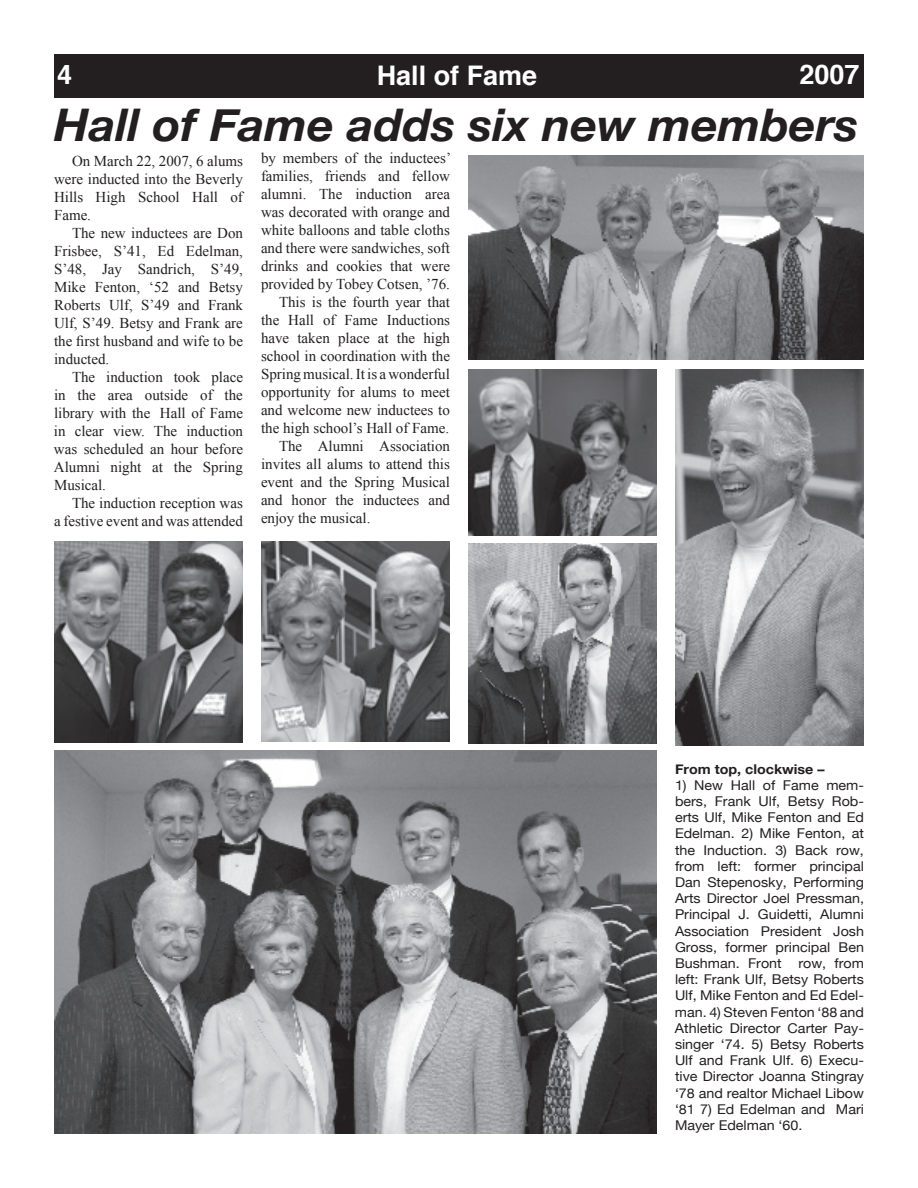
<style>
.page{position:relative;width:918px;height:1188px;background:#fff}
.page>*{position:absolute;margin:0;border:0;box-sizing:border-box;transform-origin:0 0}
.t1{font:italic 700 45px "Helvetica Neue";color:#231f20;scale:1.04 1}
.t2{font:700 27px "Helvetica";color:#fff}
.t3{font:15px/18px "Times New Roman";color:#231f20;text-align:justify}
.t4{font:13.5px/16.2px "Helvetica Neue";color:#231f20;text-align:justify;scale:1.06 1}
.t5{font:700 13.5px "Helvetica Neue";color:#231f20;scale:1.06 1}
</style>
<div class="page">
<div style="left:55px;top:55px;width:808px;height:42px;background:#231f20"></div>
<div style="left:54px;top:54px;width:810px;height:44px;border:2px solid #231f20"></div>
<img style="left:468px;top:156px;width:396px;height:204px">
<img style="left:54px;top:542px;width:189px;height:200px">
<img style="left:468px;top:543px;width:189px;height:201px">
<img style="left:54px;top:750px;width:603px;height:384px">
<img style="left:468px;top:370px;width:189px;height:166px">
<img style="left:675px;top:370px;width:189px;height:376px">
<img style="left:261px;top:542px;width:189px;height:200px">
<h2 class="t2" style="left:57px;top:56px;width:17px">4</h2>
<h2 class="t2" style="left:377px;top:57px;width:162px">Hall of Fame</h2>
<h2 class="t2" style="left:799px;top:56px;width:62px">2007</h2>
<h1 class="t1" style="left:54px;top:97px;width:775px">Hall of Fame adds six new members</h1>
<p class="t3" style="left:54px;top:152px;width:191px;text-indent:18px">On March 22, 2007, 6 alums were inducted into the Beverly Hills High School Hall of Fame.</p>
<p class="t3" style="left:54px;top:224px;width:191px;text-indent:18px">The new inductees are Don Frisbee, S’41, Ed Edelman, S’48, Jay Sandrich, S’49, Mike Fenton, ‘52 and Betsy Roberts Ulf, S’49 and Frank Ulf, S’49. Betsy and Frank are the first husband and wife to be inducted.</p>
<p class="t3" style="left:54px;top:368px;width:191px;text-indent:18px">The induction took place in the area outside of the library with the Hall of Fame in clear view. The induction was scheduled an hour before Alumni night at the Spring Musical.</p>
<p class="t3" style="left:54px;top:494px;width:191px;text-align:right">The induction reception was<br>a festive event and was attended</p>
<p class="t3" style="left:261px;top:149px;width:192px">by members of the inductees’</p>
<p class="t3" style="left:261px;top:167px;width:190px">families, friends and fellow</p>
<p class="t3" style="left:261px;top:185px;width:190px">alumni. The induction area</p>
<p class="t3" style="left:261px;top:203px;width:190px">was decorated with orange and</p>
<p class="t3" style="left:261px;top:221px;width:191px">white balloons and table cloths</p>
<p class="t3" style="left:261px;top:239px;width:191px">and there were sandwiches, soft</p>
<p class="t3" style="left:261px;top:257px;width:190px">drinks and cookies that were</p>
<p class="t3" style="left:261px;top:275px;width:191px">provided by Tobey Cotsen, ’76.</p>
<p class="t3" style="left:279px;top:293px;width:173px">This is the fourth year that</p>
<p class="t3" style="left:261px;top:311px;width:191px">the Hall of Fame Inductions</p>
<p class="t3" style="left:261px;top:329px;width:191px">have taken place at the high</p>
<p class="t3" style="left:261px;top:347px;width:190px">school in coordination with the</p>
<p class="t3" style="left:261px;top:365px;width:190px">Spring musical. It is a wonderful</p>
<p class="t3" style="left:261px;top:383px;width:191px">opportunity for alums to meet</p>
<p class="t3" style="left:261px;top:401px;width:190px">and welcome new inductees to</p>
<p class="t3" style="left:261px;top:419px;width:190px">the high school’s Hall of Fame.</p>
<p class="t3" style="left:279px;top:437px;width:173px">The Alumni Association</p>
<p class="t3" style="left:261px;top:455px;width:190px">invites all alums to attend this</p>
<p class="t3" style="left:261px;top:473px;width:191px">event and the Spring Musical</p>
<p class="t3" style="left:261px;top:491px;width:190px">and honor the inductees and</p>
<p class="t3" style="left:261px;top:509px;width:111px">enjoy the musical.</p>
<p class="t5" style="left:675px;top:760px;width:143px">From top, clockwise –</p>
<p class="t4" style="left:675px;top:777px;width:180px">1) New Hall of Fame mem&shy;bers, Frank Ulf, Betsy Rob&shy;erts Ulf, Mike Fenton and Ed Edelman. 2) Mike Fenton, at the Induction. 3) Back row, from left: former principal Dan Stepenosky, Performing Arts Director Joel Pressman, Principal J. Guidetti, Alumni Association President Josh Gross, former principal Ben Bushman. Front row, from left: Frank Ulf, Betsy Roberts Ulf, Mike Fenton and Ed Edel&shy;man. 4) Steven Fenton ‘88 and Athletic Director Carter Pay&shy;singer ‘74. 5) Betsy Roberts Ulf and Frank Ulf. 6) Execu&shy;tive Director Joanna Stingray ‘78 and realtor Michael Libow ‘81 7) Ed Edelman and Mari Mayer Edelman ‘60.</p>
</div>
